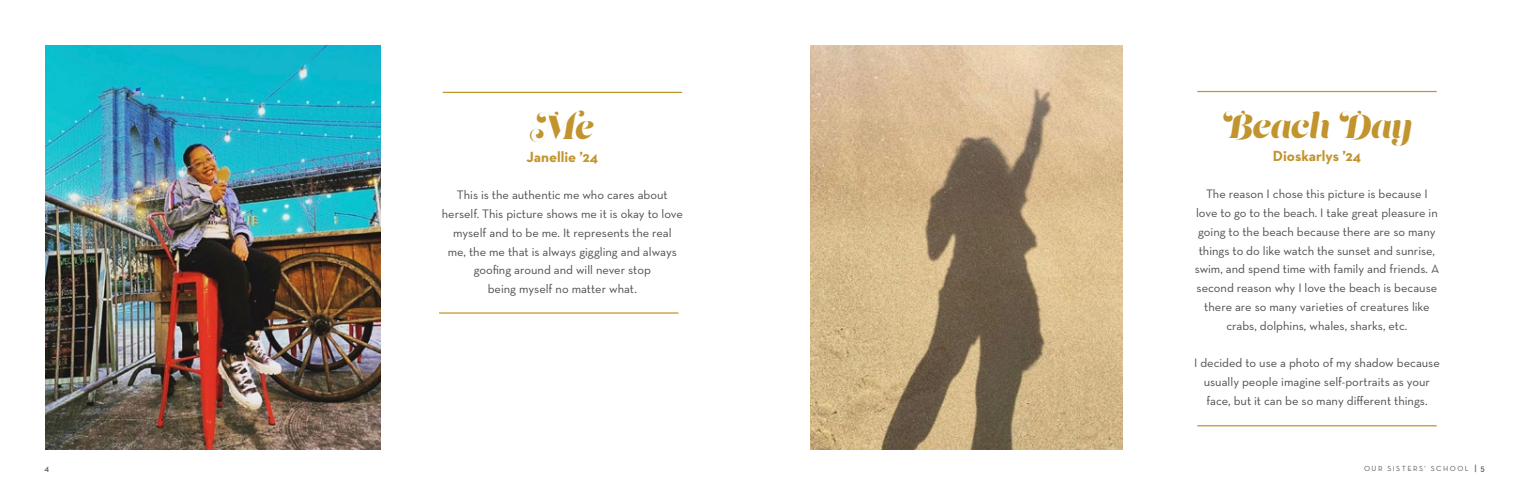
<style>
.page{position:relative;width:1530px;height:495px;background:#fff}
.page>*{position:absolute;margin:0;border:0;box-sizing:border-box;transform-origin:0 0}
.t1{font:33.75px "Lust Script Fine";color:#c1942d}
.t2{font:700 15px "Neutra Text";color:#c1942d}
.t3{font:12.5px/18.8px "Neutra Text";color:#4d4d4f;text-align:center}
.t4{font:600 8.75px "Neutra Text";color:#58595b}
.t5{font:7.5px "Neutra Text";letter-spacing:.2em;color:#58595b}
.s1{font-weight:600;font-size:8.75px}
</style>
<div class="page">
<hr style="left:443px;top:92px;width:239px;height:1px;background:#c1942d">
<hr style="left:439px;top:312px;width:239px;height:2px;background:#c1942d">
<hr style="left:1197px;top:91px;width:240px;height:1px;background:#c1942d">
<hr style="left:1197px;top:425px;width:240px;height:1px;background:#c1942d">
<img style="left:45px;top:45px;width:336px;height:405px">
<img style="left:810px;top:45px;width:312px;height:405px">
<h1 class="t1" style="left:531px;top:106px;width:64px">Me</h1>
<p class="t2" style="left:527px;top:147px;width:73px">Janellie ’24</p>
<p class="t3" style="left:442px;top:185px;width:243px">This is the authentic me who cares about herself. This picture shows me it is okay to love myself and to be me. It represents the real<br>me, the me that is always giggling and always goofing around and will never stop<br>being myself no matter what.</p>
<h1 class="t1" style="left:1221px;top:105px;width:192px">Beach Day</h1>
<p class="t2" style="left:1273px;top:146px;width:90px">Dioskarlys ’24</p>
<p class="t3" style="left:1195px;top:185px;width:246px">The reason I chose this picture is because I love to go to the beach. I take great pleasure in going to the beach because there are so many things to do like watch the sunset and sunrise, swim, and spend time with family and friends. A second reason why I love the beach is because there are so many varieties of creatures like crabs, dolphins, whales, sharks, etc.</p>
<p class="t3" style="left:1194px;top:353px;width:247px">I decided to use a photo of my shadow because usually people imagine self-portraits as your face, but it can be so many different things.</p>
<p class="t4" style="left:44px;top:463px;width:6px">4</p>
<p class="t5" style="left:1364px;top:464px;width:122px">OUR SISTERS’ SCHOOL <span class="s1">| 5</span></p>
</div>
